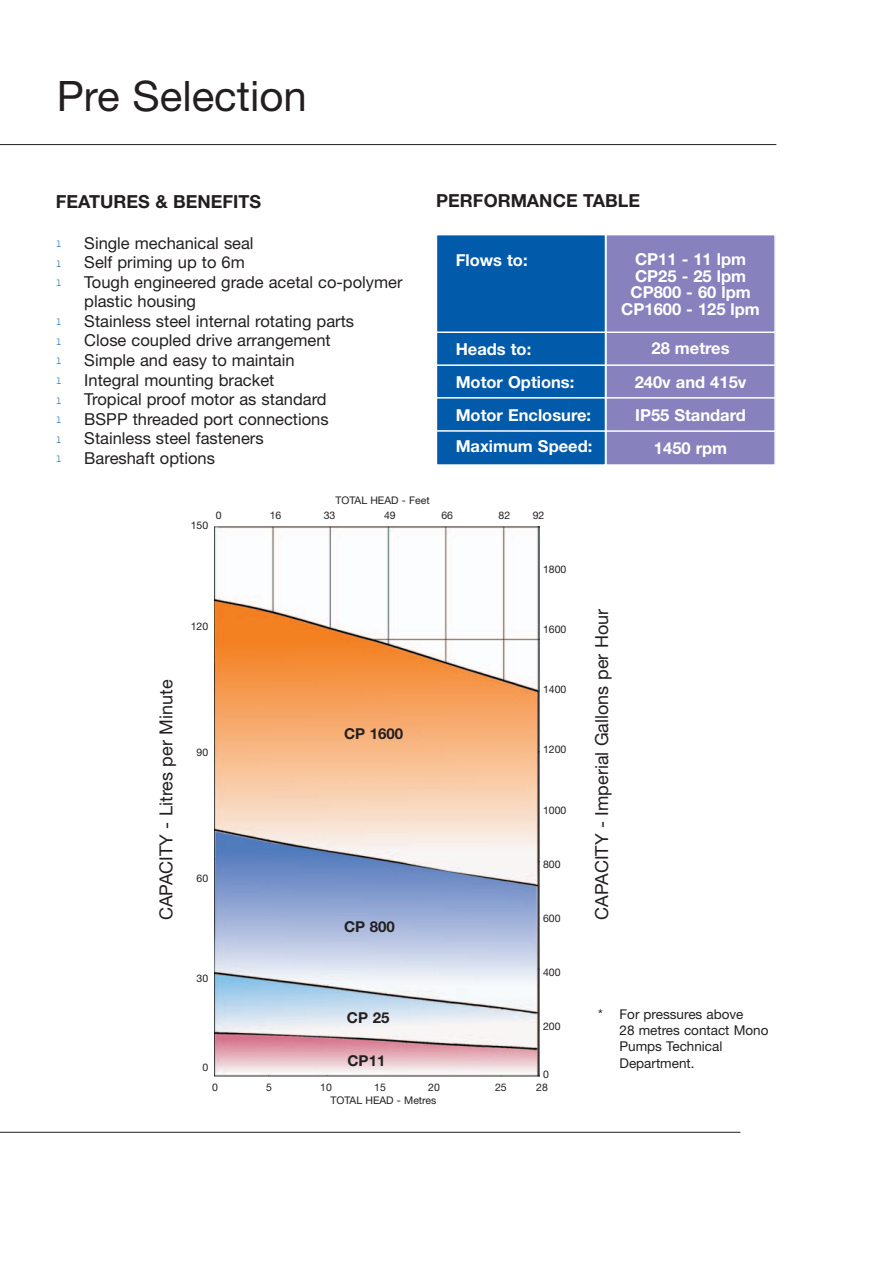
<style>
.page{position:relative;width:893px;height:1263px;background:#fff}
.page>*{position:absolute;margin:0;border:0;box-sizing:border-box;transform-origin:0 0}
.t1{font:42px "Helvetica Neue";color:#231f20}
.t2{font:18px "Helvetica Neue";color:#231f20}
.t3{font:700 18px "Helvetica Neue";color:#231f20}
.t4{font:16.5px/19.5px "Helvetica Neue";color:#231f20}
.t5{font:700 16.5px/33px "Helvetica Neue";color:#fff;text-align:center}
.t6{font:700 15px "Helvetica Neue";color:#231f20}
.t7{font:13.5px/16.2px "Helvetica Neue";color:#231f20}
.t8{font:10.5px "Helvetica Neue";color:#231f20}
.t9{font:10.5px "Courier";color:#015aaa}
</style>
<div class="page">
<hr style="left:0;top:144px;width:776px;height:1px;background:#231f20">
<hr style="left:0;top:1132px;width:740px;height:1px;background:#231f20">
<img style="left:214px;top:526px;width:326px;height:550px">
<div style="left:436px;top:235px;width:169px;height:230px;background:#015aaa"></div>
<div style="left:436px;top:234px;width:170px;height:232px;border:2px solid #fff"></div>
<div style="left:606px;top:235px;width:169px;height:230px;background:#8781bd"></div>
<div style="left:605px;top:234px;width:171px;height:232px;border:2px solid #fff"></div>
<hr style="left:436px;top:331px;width:339px;height:2px;background:#fff">
<hr style="left:436px;top:364px;width:339px;height:2px;background:#fff">
<hr style="left:436px;top:397px;width:339px;height:2px;background:#fff">
<hr style="left:436px;top:430px;width:339px;height:2px;background:#fff">
<h1 class="t1" style="left:57px;top:81px;width:252px">Pre Selection</h1>
<p class="t3" style="left:56px;top:195px;width:207px">FEATURES &amp; BENEFITS</p>
<p class="t9" style="left:56px;top:241px;width:8px">l</p>
<p class="t4" style="left:84px;top:235px;width:171px">Single mechanical seal</p>
<p class="t9" style="left:56px;top:260px;width:8px">l</p>
<p class="t4" style="left:84px;top:254px;width:162px">Self priming up to 6m</p>
<p class="t9" style="left:56px;top:280px;width:8px">l</p>
<p class="t4" style="left:84px;top:274px;width:320px">Tough engineered grade acetal co-polymer plastic housing</p>
<p class="t9" style="left:56px;top:319px;width:8px">l</p>
<p class="t4" style="left:84px;top:313px;width:271px">Stainless steel internal rotating parts</p>
<p class="t9" style="left:56px;top:338px;width:8px">l</p>
<p class="t4" style="left:84px;top:332px;width:248px">Close coupled drive arrangement</p>
<p class="t9" style="left:56px;top:358px;width:8px">l</p>
<p class="t4" style="left:84px;top:352px;width:212px">Simple and easy to maintain</p>
<p class="t9" style="left:56px;top:377px;width:8px">l</p>
<p class="t4" style="left:84px;top:371px;width:192px">Integral mounting bracket</p>
<p class="t9" style="left:56px;top:397px;width:8px">l</p>
<p class="t4" style="left:84px;top:391px;width:244px">Tropical proof motor as standard</p>
<p class="t9" style="left:56px;top:416px;width:8px">l</p>
<p class="t4" style="left:84px;top:410px;width:246px">BSPP threaded port connections</p>
<p class="t9" style="left:56px;top:436px;width:8px">l</p>
<p class="t4" style="left:84px;top:430px;width:181px">Stainless steel fasteners</p>
<p class="t9" style="left:56px;top:455px;width:8px">l</p>
<p class="t4" style="left:84px;top:449px;width:132px">Bareshaft options</p>
<p class="t3" style="left:436px;top:194px;width:205px">PERFORMANCE TABLE</p>
<p class="t5" style="left:456px;top:245px;width:73px">Flows to:</p>
<p class="t5" style="left:456px;top:334px;width:137px;text-align:left">Heads to:<br>Motor Options:<br>Motor Enclosure:</p>
<p class="t5" style="left:456px;top:431px;width:138px">Maximum Speed:</p>
<p class="t5" style="left:621px;top:252px;width:140px;line-height:16.5px">CP11 - 11 lpm<br>CP25 - 25 lpm<br>CP800 - 60 lpm<br>CP1600 - 125 lpm</p>
<p class="t5" style="left:635px;top:332px;width:113px;line-height:34.5px">28 metres<br>240v and 415v</p>
<p class="t5" style="left:635px;top:400px;width:112px">IP55 Standard<br>1450 rpm</p>
<p class="t8" style="left:335px;top:496px;width:96px">TOTAL HEAD - Feet</p>
<p class="t8" style="left:191px;top:521px;width:19px">150</p>
<p class="t8" style="left:216px;top:511px;width:7px">0</p>
<p class="t8" style="left:270px;top:511px;width:13px">16</p>
<p class="t8" style="left:324px;top:511px;width:13px">33</p>
<p class="t8" style="left:384px;top:511px;width:13px">49</p>
<p class="t8" style="left:441px;top:511px;width:13px">66</p>
<p class="t8" style="left:499px;top:511px;width:13px">82</p>
<p class="t8" style="left:533px;top:511px;width:13px">92</p>
<p class="t8" style="left:543px;top:565px;width:25px">1800</p>
<p class="t8" style="left:191px;top:622px;width:19px">120</p>
<p class="t8" style="left:543px;top:625px;width:25px">1600</p>
<p class="t2" style="left:159px;top:920px;width:242px;rotate:-90deg">CAPACITY - Litres per Minute</p>
<p class="t8" style="left:197px;top:748px;width:13px">90</p>
<p class="t8" style="left:197px;top:874px;width:13px">60</p>
<p class="t8" style="left:197px;top:975px;width:13px">30</p>
<p class="t8" style="left:202px;top:1063px;width:7px">0</p>
<p class="t6" style="left:344px;top:729px;width:61px">CP 1600</p>
<p class="t6" style="left:344px;top:921px;width:52px">CP 800</p>
<p class="t6" style="left:347px;top:1012px;width:44px">CP 25</p>
<p class="t6" style="left:348px;top:1055px;width:39px">CP11</p>
<p class="t8" style="left:543px;top:685px;width:25px">1400</p>
<p class="t8" style="left:543px;top:745px;width:25px">1200</p>
<p class="t8" style="left:543px;top:807px;width:25px">1000</p>
<p class="t8" style="left:543px;top:861px;width:19px">800</p>
<p class="t8" style="left:543px;top:915px;width:19px">600</p>
<p class="t8" style="left:543px;top:969px;width:19px">400</p>
<p class="t8" style="left:543px;top:1023px;width:19px">200</p>
<p class="t8" style="left:543px;top:1071px;width:7px">0</p>
<p class="t8" style="left:212px;top:1084px;width:7px">0</p>
<p class="t8" style="left:266px;top:1084px;width:7px">5</p>
<p class="t8" style="left:320px;top:1084px;width:13px">10</p>
<p class="t8" style="left:374px;top:1084px;width:13px">15</p>
<p class="t8" style="left:428px;top:1084px;width:13px">20</p>
<p class="t8" style="left:495px;top:1084px;width:13px">25</p>
<p class="t8" style="left:536px;top:1084px;width:13px">28</p>
<p class="t8" style="left:331px;top:1096px;width:107px">TOTAL HEAD - Metres</p>
<p class="t2" style="left:595px;top:920px;width:313px;rotate:-90deg">CAPACITY - Imperial Gallons per Hour</p>
<p class="t7" style="left:619px;top:1007px;width:150px;text-indent:-21px">* For pressures above<br>28 metres contact Mono<br>Pumps Technical<br>Department.</p>
</div>
